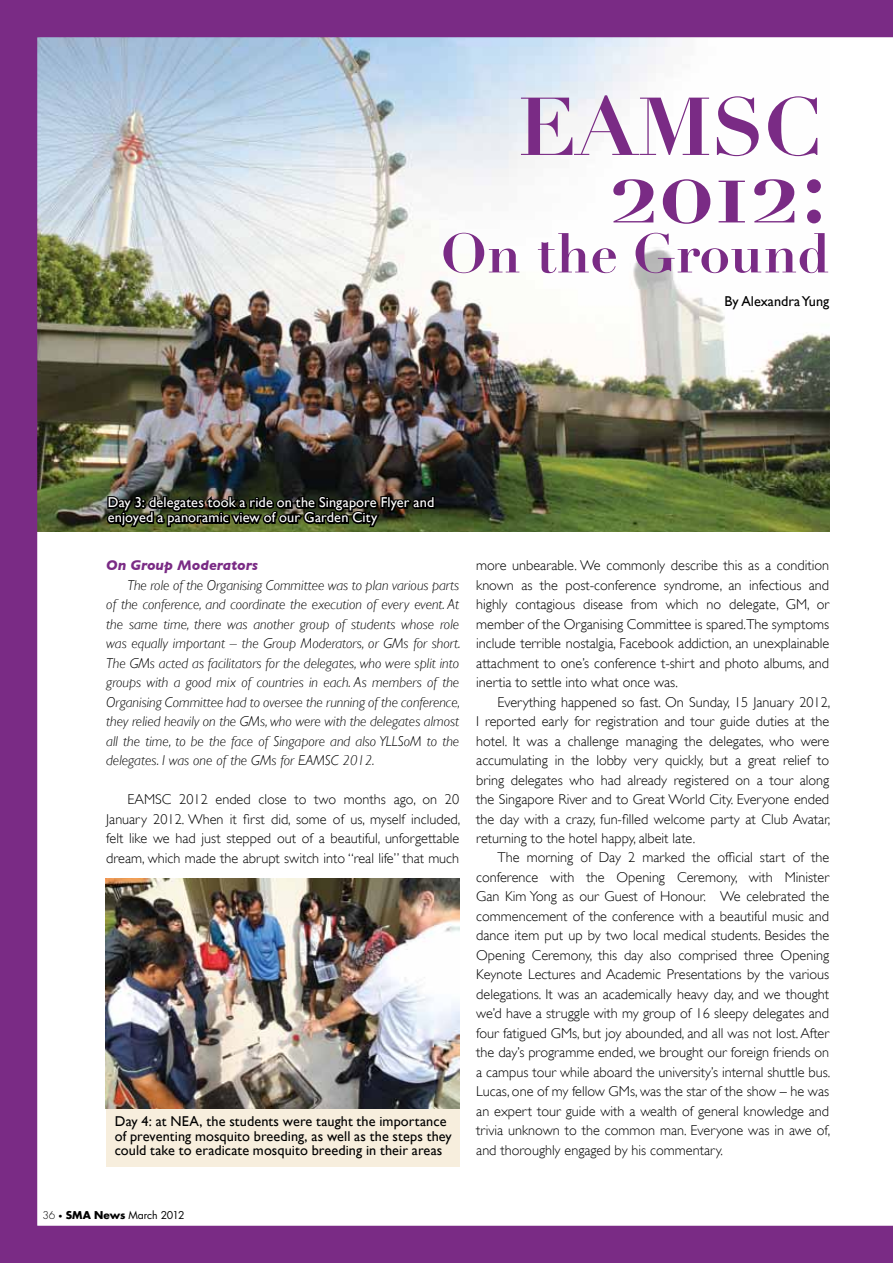
<style>
.page{position:relative;width:893px;height:1263px;background:#fff}
.page>*{position:absolute;margin:0;border:0;box-sizing:border-box;transform-origin:0 0}
.t1{font:97.5px "Didot LH Bold Os F";color:#7a2b85}
.t2{font:80.55px "Didot LH Bold Os F";color:#7a2b85}
.t3{font:54.45px "Didot LH Bold Os F";color:#7a2b85}
.t4{font:300 14.25px/19.5px "Gill Sans";color:#000;text-align:justify}
.t5{font:italic 300 14.25px/19.5px "Gill Sans";color:#000;text-align:justify}
.t6{font:14.25px/14.4px "Gill Sans";letter-spacing:.005em;color:#000}
.t7{font:14.25px/15px "Gill Sans";letter-spacing:.01em;color:#fff}
.t8{font:italic 700 14.25px "Gill Sans";color:#7a2b85}
.t9{font:10.5px "Futura";letter-spacing:-.015em;color:#000}
.s1{font-weight:300}
.s2{font-weight:300;font-size:7.5px}
.s3{font-weight:700}
</style>
<div class="page">
<img style="left:0;top:0;width:893px;height:1263px">
<svg style="left:104px;top:492px;width:333px;height:37px;background:#282d1a"></svg>
<h2 class="t2" style="left:518px;top:77px;width:306px">EAMSC</h2>
<h1 class="t1" style="left:609px;top:128px;width:220px">2012:</h1>
<h3 class="t3" style="left:441px;top:220px;width:390px">On the Ground</h3>
<p class="t6" style="left:725px;top:294px;width:106px">By Alexandra Yung</p>
<p class="t7" style="left:108px;top:495px;width:328px">Day 3: delegates took a ride on the Singapore Flyer and enjoyed a panoramic view of our Garden City</p>
<p class="t8" style="left:106px;top:557px;width:153px">On Group Moderators</p>
<p class="t5" style="left:106px;top:575px;width:356px;text-indent:21px">The role of the Organising Committee was to plan various parts of the conference, and coordinate the execution of every event. At the same time, there was another group of students whose role was equally important – the Group Moderators, or GMs for short.<br>The GMs acted as facilitators for the delegates, who were split into groups with a good mix of countries in each. As members of the Organising Committee had to oversee the running of the conference, they relied heavily on the GMs, who were with the delegates almost all the time, to be the face of Singapore and also YLLSoM to the delegates. I was one of the GMs for EAMSC 2012.</p>
<p class="t4" style="left:106px;top:789px;width:356px;text-indent:21px">EAMSC 2012 ended close to two months ago, on 20<br>January 2012. When it first did, some of us, myself included, felt like we had just stepped out of a beautiful, unforgettable dream, which made the abrupt switch into “real life” that much</p>
<p class="t6" style="left:115px;top:1114px;width:338px">Day 4: at NEA, the students were taught the importance of preventing mosquito breeding, as well as the steps they could take to eradicate mosquito breeding in their areas</p>
<p class="t4" style="left:476px;top:555px;width:354px">more unbearable. We commonly describe this as a condition known as the post-conference syndrome, an infectious and highly contagious disease from which no delegate, GM, or member of the Organising Committee is spared.The symptoms include terrible nostalgia, Facebook addiction, an unexplainable attachment to one’s conference t-shirt and photo albums, and inertia to settle into what once was.</p>
<p class="t4" style="left:476px;top:692px;width:356px;text-indent:21px">Everything happened so fast. On Sunday, 15 January 2012, I reported early for registration and tour guide duties at the hotel. It was a challenge managing the delegates, who were accumulating in the lobby very quickly, but a great relief to bring delegates who had already registered on a tour along the Singapore River and to Great World City. Everyone ended the day with a crazy, fun-filled welcome party at Club Avatar, returning to the hotel happy, albeit late.</p>
<p class="t4" style="left:476px;top:848px;width:356px;text-indent:21px">The morning of Day 2 marked the official start of the conference with the Opening Ceremony, with Minister Gan Kim Yong as our Guest of Honour. We celebrated the commencement of the conference with a beautiful music and dance item put up by two local medical students. Besides the Opening Ceremony, this day also comprised three Opening Keynote Lectures and Academic Presentations by the various delegations. It was an academically heavy day, and we thought we’d have a struggle with my group of 16 sleepy delegates and four fatigued GMs, but joy abounded, and all was not lost. After the day’s programme ended, we brought our foreign friends on a campus tour while aboard the university’s internal shuttle bus.<br>Lucas, one of my fellow GMs, was the star of the show – he was an expert tour guide with a wealth of general knowledge and trivia unknown to the common man. Everyone was in awe of, and thoroughly engaged by his commentary.</p>
<p class="t9" style="left:43px;top:1208px;width:143px"><span class="s1">36</span> <span class="s2">•</span> <span class="s3">SMA News</span> March 2012</p>
</div>
